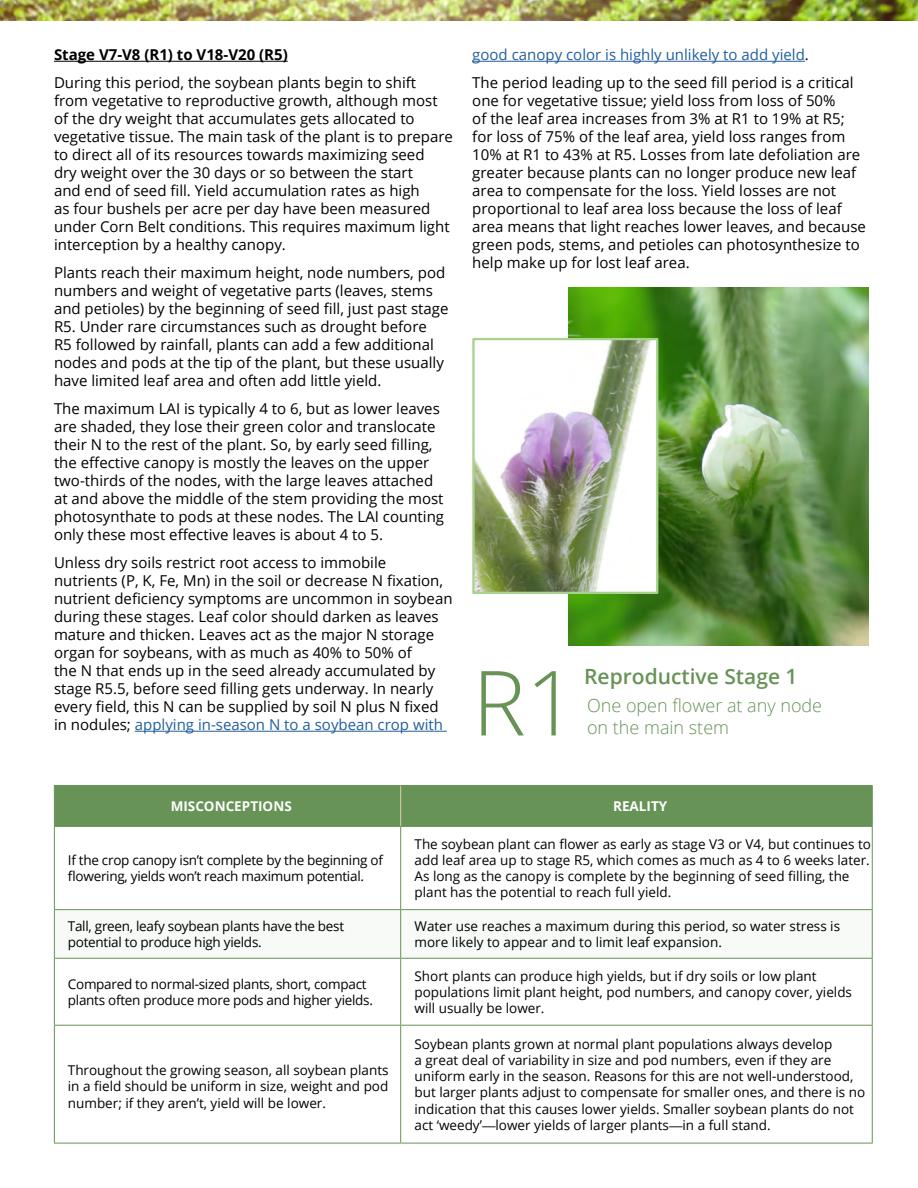
<style>
.page{position:relative;width:918px;height:1188px;background:#fff}
.page>*{position:absolute;margin:0;border:0;box-sizing:border-box;transform-origin:0 0}
.t1{font:300 90px "Open Sans";color:#679357}
.t2{font:600 21px "Open Sans";color:#679357}
.t3{font:300 18px/21.6px "Open Sans";color:#679357}
.t4{font:15px/18px "Open Sans";color:#000}
.t5{font:700 15px "Open Sans";color:#000}
.t6{font:13.5px/16.2px "Open Sans";color:#000}
.t7{font:13.5px/16.2px "Open Sans";letter-spacing:-.02em;color:#000}
.t8{font:700 13.5px "Open Sans";color:#fff}
.s1{color:#215e9e}
.s2{font-family:"Avenir"}
</style>
<div class="page">
<img style="left:0;top:0;width:918px;height:21px">
<div style="left:55px;top:786px;width:817px;height:40px;background:#679357"></div>
<svg style="left:55px;top:910px;width:817px;height:48px"></svg>
<hr style="left:400px;top:786px;width:1px;height:40px;background:#e2cbac">
<hr style="left:54px;top:785px;width:347px;height:1px;background:#679357">
<hr style="left:54px;top:786px;width:1px;height:40px;background:#679357">
<hr style="left:401px;top:785px;width:472px;height:1px;background:#679357">
<hr style="left:872px;top:786px;width:1px;height:40px;background:#679357">
<hr style="left:54px;top:826px;width:347px;height:1px;background:#679357">
<hr style="left:54px;top:827px;width:1px;height:82px;background:#679357">
<hr style="left:401px;top:826px;width:472px;height:1px;background:#679357">
<hr style="left:400px;top:827px;width:1px;height:82px;background:#679357">
<hr style="left:872px;top:827px;width:1px;height:82px;background:#679357">
<hr style="left:54px;top:909px;width:347px;height:1px;background:#679357">
<hr style="left:54px;top:910px;width:1px;height:48px;background:#679357">
<hr style="left:401px;top:909px;width:472px;height:1px;background:#679357">
<hr style="left:400px;top:910px;width:1px;height:48px;background:#679357">
<hr style="left:872px;top:910px;width:1px;height:48px;background:#679357">
<hr style="left:54px;top:958px;width:347px;height:1px;background:#679357">
<hr style="left:54px;top:959px;width:1px;height:66px;background:#679357">
<hr style="left:401px;top:958px;width:472px;height:1px;background:#679357">
<hr style="left:400px;top:959px;width:1px;height:66px;background:#679357">
<hr style="left:872px;top:959px;width:1px;height:66px;background:#679357">
<hr style="left:54px;top:1026px;width:1px;height:117px;background:#679357">
<hr style="left:400px;top:1026px;width:1px;height:117px;background:#679357">
<hr style="left:872px;top:1026px;width:1px;height:117px;background:#679357">
<hr style="left:54px;top:1025px;width:347px;height:1px;background:#679357">
<hr style="left:54px;top:1143px;width:347px;height:1px;background:#679357">
<hr style="left:401px;top:1025px;width:472px;height:1px;background:#679357">
<hr style="left:401px;top:1143px;width:472px;height:1px;background:#679357">
<hr style="left:54px;top:61px;width:234px;height:1px;background:#000">
<hr style="left:135px;top:731px;width:312px;height:1px;background:#215e9e">
<hr style="left:472px;top:61px;width:333px;height:1px;background:#215e9e">
<img style="left:568px;top:287px;width:300px;height:359px">
<img style="left:475px;top:341px;width:180px;height:250px">
<div style="left:472px;top:338px;width:186px;height:256px;border:2px solid #a9d18e"></div>
<p class="t5" style="left:54px;top:44px;width:235px">Stage V7-V8 (R1) to V18-V20 (R5)</p>
<p class="t4" style="left:54px;top:73px;width:400px">During this period, the soybean plants begin to shift from vegetative to reproductive growth, although most of the dry weight that accumulates gets allocated to vegetative tissue. The main task of the plant is to prepare to direct all of its resources towards maximizing seed<br>dry weight over the 30 days or so between the start<br>and end of seed fill. Yield accumulation rates as high<br>as four bushels per acre per day have been measured under Corn Belt conditions. This requires maximum light interception by a healthy canopy.</p>
<p class="t4" style="left:54px;top:263px;width:396px">Plants reach their maximum height, node numbers, pod numbers and weight of vegetative parts (leaves, stems and petioles) by the beginning of seed fill, just past stage R5. Under rare circumstances such as drought before<br>R5 followed by rainfall, plants can add a few additional nodes and pods at the tip of the plant, but these usually have limited leaf area and often add little yield.</p>
<p class="t4" style="left:54px;top:399px;width:392px">The maximum LAI is typically 4 to 6, but as lower leaves are shaded, they lose their green color and translocate their N to the rest of the plant. So, by early seed filling, the effective canopy is mostly the leaves on the upper two-thirds of the nodes, with the large leaves attached at and above the middle of the stem providing the most photosynthate to pods at these nodes. The LAI counting only these most effective leaves is about 4 to 5.</p>
<p class="t4" style="left:54px;top:553px;width:400px">Unless dry soils restrict root access to immobile nutrients (P, K, Fe, Mn) in the soil or decrease N fixation, nutrient deficiency symptoms are uncommon in soybean during these stages. Leaf color should darken as leaves mature and thicken. Leaves act as the major N storage organ for soybeans, with as much as 40% to 50% of<br>the N that ends up in the seed already accumulated by stage R5.5, before seed filling gets underway. In nearly every field, this N can be supplied by soil N plus N fixed in nodules; <span class="s1">applying in-season N to a soybean crop with</span></p>
<p class="t4" style="left:472px;top:40px;width:383px;line-height:28px"><span class="s1">good canopy color is highly unlikely to add yield</span>.<br>The period leading up to the seed fill period is a critical</p>
<p class="t4" style="left:472px;top:91px;width:395px">one for vegetative tissue; yield loss from loss of 50%<br>of the leaf area increases from 3% at R1 to 19% at R5; for loss of 75% of the leaf area, yield loss ranges from 10% at R1 to 43% at R5. Losses from late defoliation are greater because plants can no longer produce new leaf area to compensate for the loss. Yield losses are not proportional to leaf area loss because the loss of leaf area means that light reaches lower leaves, and because green pods, stems, and petioles can photosynthesize to help make up for lost leaf area.</p>
<h1 class="t1" style="left:472px;top:641px;width:106px">R1</h1>
<h2 class="t2" style="left:584px;top:662px;width:215px">Reproductive Stage 1</h2>
<p class="t3" style="left:587px;top:694px;width:237px">One open flower at any node on the main stem</p>
<p class="t8" style="left:171px;top:797px;width:123px">MISCONCEPTIONS</p>
<p class="t8" style="left:613px;top:797px;width:56px">REALITY</p>
<p class="t7" style="left:68px;top:852px;width:317px">If the crop canopy isn’t complete by the beginning of flowering, yields won’t reach maximum potential.</p>
<p class="t6" style="left:415px;top:836px;width:458px">The soybean plant can flower as early as stage V3 or V4, but continues to add leaf area up to stage R5, which comes as much as 4 to 6 weeks later.<br>As long as the canopy is complete by the beginning of seed filling, the plant has the potential to reach full yield.</p>
<p class="t7" style="left:68px;top:918px;width:278px">Tall, green, leafy soybean plants have the best potential to produce high yields.</p>
<p class="t6" style="left:415px;top:918px;width:427px">Water use reaches a maximum during this period, so water stress is more likely to appear and to limit leaf expansion.</p>
<p class="t7" style="left:68px;top:975px;width:307px">Compared to normal-sized plants, short, compact plants often produce more pods and higher yields.</p>
<p class="t6" style="left:415px;top:967px;width:439px">Short plants can produce high yields, but if dry soils or low plant populations limit plant height, pod numbers, and canopy cover, yields will usually be lower.</p>
<p class="t6" style="left:68px;top:1062px;width:322px;text-align:justify">Throughout the growing season, all soybean plants in a field should be uniform in size, weight and pod number; if they aren’t, yield will be lower.</p>
<p class="t6" style="left:415px;top:1035px;width:452px">Soybean plants grown at normal plant populations always develop<br>a great deal of variability in size and pod numbers, even if they are uniform early in the season. Reasons for this are not well-understood, but larger plants adjust to compensate for smaller ones, and there is no indication that this causes lower yields. Smaller soybean plants do not act ‘weedy’<span class="s2">—</span>lower yields of larger plants<span class="s2">—</span>in a full stand.</p>
</div>
